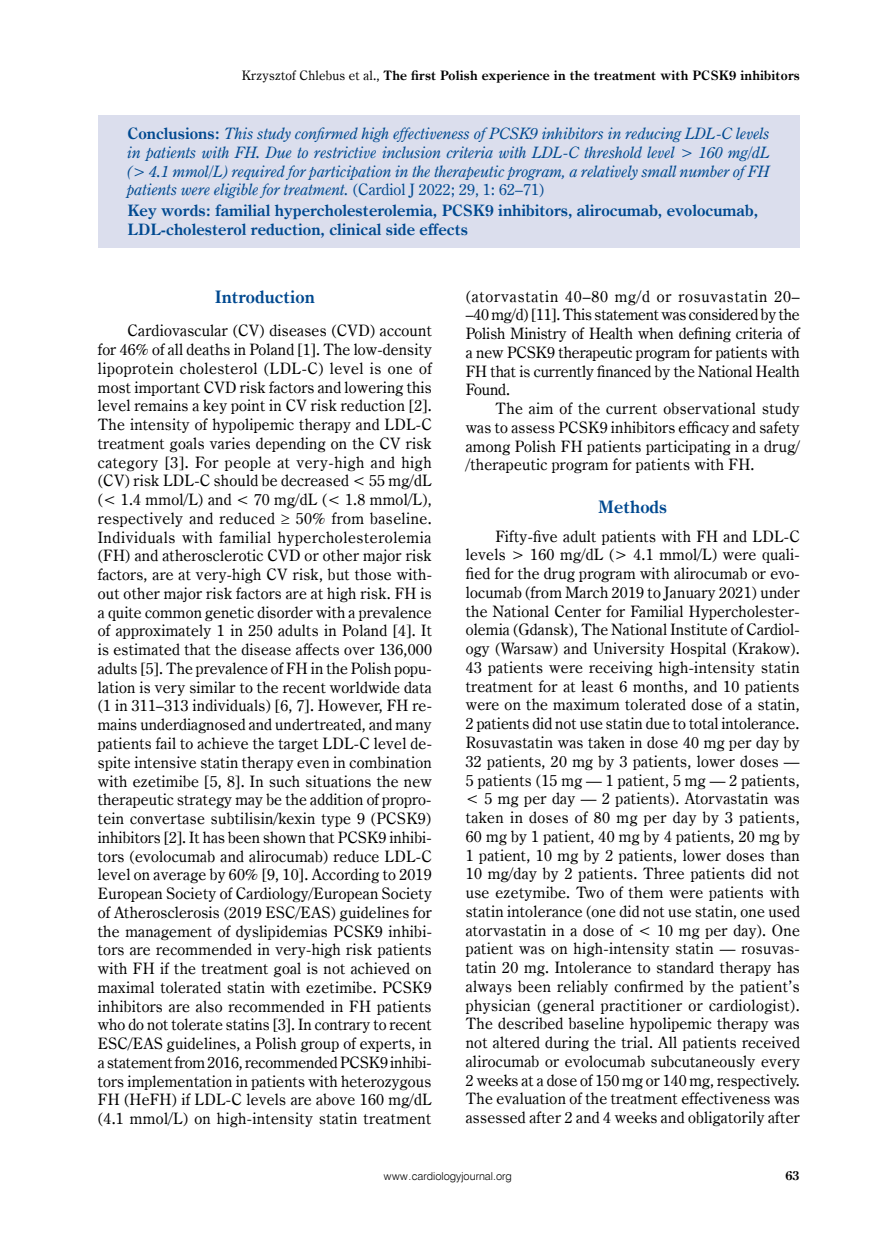
<style>
.page{position:relative;width:872px;height:1234px;background:#fff}
.page>*{position:absolute;margin:0;border:0;box-sizing:border-box;transform-origin:0 0}
.t1{font:700 17.25px "Century Oldst EU";color:#004990}
.t2{font:15.75px/18.8px "Century Oldst EU";letter-spacing:.015em;color:#000;text-align:justify}
.t3{font:italic 15.75px/18.8px "Century Oldst EU";color:#004990;text-align:justify}
.t4{font:700 15.75px/18.8px "Century Oldst EU";color:#004990}
.t5{font:700 13.05px "Century Oldst EU";letter-spacing:.015em;color:#000}
.t6{font:700 12.75px "Century Oldst EU";color:#000}
.t7{font:10.95px "Swis 721 Lt EU";color:#000}
.s1{font-weight:400}
.s2{font-weight:700;font-style:normal}
.s3{font-style:normal}
</style>
<div class="page">
<div style="left:98px;top:115px;width:701px;height:133px;background:#dbdeed"></div>
<p class="t5" style="left:242px;top:68px;width:559px"><span class="s1">Krzysztof Chlebus et al.,</span> The first Polish experience in the treatment with PCSK9 inhibitors</p>
<p class="t3" style="left:128px;top:124px;width:644px"><span class="s2">Conclusions:</span> This study confirmed high effectiveness of PCSK9 inhibitors in reducing LDL-C levels in patients with FH. Due to restrictive inclusion criteria with LDL-C threshold level &gt; 160 mg/dL (&gt; 4.1 mmol/L) required for participation in the therapeutic program, a relatively small number of FH patients were eligible for treatment. <span class="s3">(Cardiol J 2022; 29, 1: 62–71)</span></p>
<p class="t4" style="left:128px;top:202px;width:632px">Key words: familial hypercholesterolemia, PCSK9 inhibitors, alirocumab, evolocumab,<br>LDL-cholesterol reduction, clinical side effects</p>
<p class="t1" style="left:215px;top:286px;width:102px">Introduction</p>
<p class="t2" style="left:98px;top:321px;width:336px;text-indent:30px">Cardiovascular (CV) diseases (CVD) account for 46% of all deaths in Poland [1]. The low-density lipoprotein cholesterol (LDL-C) level is one of most important CVD risk factors and lowering this level remains a key point in CV risk reduction [2].<br>The intensity of hypolipemic therapy and LDL-C treatment goals varies depending on the CV risk category [3]. For people at very-high and high (CV) risk LDL-C should be decreased &lt; 55 mg/dL (&lt; 1.4 mmol/L) and &lt; 70 mg/dL (&lt; 1.8 mmol/L), respectively and reduced ≥ 50% from baseline.<br>Individuals with familial hypercholesterolemia (FH) and atherosclerotic CVD or other major risk factors, are at very-high CV risk, but those with&shy;out other major risk factors are at high risk. FH is a quite common genetic disorder with a prevalence of approximately 1 in 250 adults in Poland [4]. It is estimated that the disease affects over 136,000 adults [5]. The prevalence of FH in the Polish popu&shy;lation is very similar to the recent worldwide data (1 in 311–313 individuals) [6, 7]. However, FH re&shy;mains underdiagnosed and undertreated, and many patients fail to achieve the target LDL-C level de&shy;spite intensive statin therapy even in combination with ezetimibe [5, 8]. In such situations the new therapeutic strategy may be the addition of propro&shy;tein convertase subtilisin/kexin type 9 (PCSK9) inhibitors [2]. It has been shown that PCSK9 inhibi&shy;tors (evolocumab and alirocumab) reduce LDL-C level on average by 60% [9, 10]. According to 2019<br>European Society of Cardiology/European Society of Atherosclerosis (2019 ESC/EAS) guidelines for the management of dyslipidemias PCSK9 inhibi&shy;tors are recommended in very-high risk patients with FH if the treatment goal is not achieved on maximal tolerated statin with ezetimibe. PCSK9 inhibitors are also recommended in FH patients who do not tolerate statins [3]. In contrary to recent ESC/EAS guidelines, a Polish group of experts, in a statement from 2016, recommended PCSK9 inhibi&shy;tors implementation in patients with heterozygous FH (HeFH) if LDL-C levels are above 160 mg/dL (4.1 mmol/L) on high-intensity statin treatment</p>
<p class="t2" style="left:466px;top:287px;width:336px">(atorvastatin 40–80 mg/d or rosuvastatin 20– –40 mg/d) [11]. This statement was considered by the Polish Ministry of Health when defining criteria of a new PCSK9 therapeutic program for patients with FH that is currently financed by the National Health Found.</p>
<p class="t2" style="left:466px;top:399px;width:335px;text-indent:30px">The aim of the current observational study was to assess PCSK9 inhibitors efficacy and safety among Polish FH patients participating in a drug/ /therapeutic program for patients with FH.</p>
<p class="t1" style="left:598px;top:495px;width:70px">Methods</p>
<p class="t2" style="left:466px;top:527px;width:336px;text-indent:30px">Fifty-five adult patients with FH and LDL-C levels &gt; 160 mg/dL (&gt; 4.1 mmol/L) were quali&shy;fied for the drug program with alirocumab or evo&shy;locumab (from March 2019 to January 2021) under the National Center for Familial Hypercholester&shy;olemia (Gdansk), The National Institute of Cardiol&shy;ogy (Warsaw) and University Hospital (Krakow).<br>43 patients were receiving high-intensity statin treatment for at least 6 months, and 10 patients were on the maximum tolerated dose of a statin, 2 patients did not use statin due to total intolerance.<br>Rosuvastatin was taken in dose 40 mg per day by 32 patients, 20 mg by 3 patients, lower doses — 5 patients (15 mg — 1 patient, 5 mg — 2 patients, &lt; 5 mg per day — 2 patients). Atorvastatin was taken in doses of 80 mg per day by 3 patients, 60 mg by 1 patient, 40 mg by 4 patients, 20 mg by 1 patient, 10 mg by 2 patients, lower doses than 10 mg/day by 2 patients. Three patients did not use ezetymibe. Two of them were patients with statin intolerance (one did not use statin, one used atorvastatin in a dose of &lt; 10 mg per day). One patient was on high-intensity statin — rosuvas&shy;tatin 20 mg. Intolerance to standard therapy has always been reliably confirmed by the patient’s physician (general practitioner or cardiologist).<br>The described baseline hypolipemic therapy was not altered during the trial. All patients received alirocumab or evolocumab subcutaneously every 2 weeks at a dose of 150 mg or 140 mg, respectively.<br>The evaluation of the treatment effectiveness was assessed after 2 and 4 weeks and obligatorily after</p>
<p class="t7" style="left:384px;top:1169px;width:129px">www.cardiologyjournal.org</p>
<p class="t6" style="left:785px;top:1167px;width:16px">63</p>
</div>
